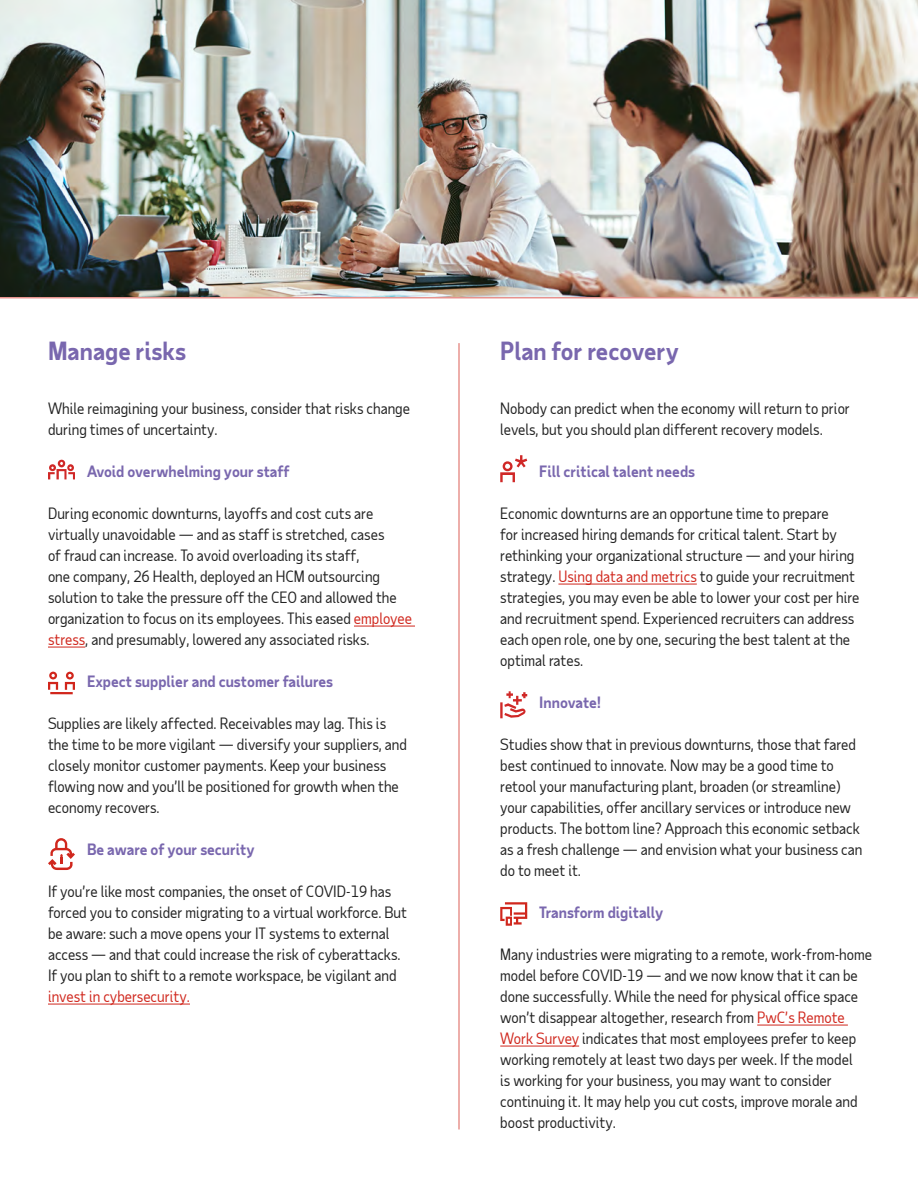
<style>
.page{position:relative;width:918px;height:1188px;background:#fff}
.page>*{position:absolute;margin:0;border:0;box-sizing:border-box;transform-origin:0 0}
.t1{font:700 24px "Taub Sans";color:#7967ae}
.t2{font:15px/21px "Taub Sans";color:#222}
.t3{font:700 15px "Taub Sans";color:#7967ae}
.t4{font:15px "Taub Sans";color:#d0271d}
.s1{color:#d0271d}
</style>
<div class="page">
<hr style="left:354px;top:626px;width:61px;height:1px;background:#d0271d">
<hr style="left:48px;top:647px;width:37px;height:1px;background:#d0271d">
<hr style="left:48px;top:1004px;width:142px;height:1px;background:#d0271d">
<img style="left:0;top:0;width:918px;height:297px">
<hr style="left:0;top:297px;width:918px;height:1px;background:#d0271d">
<hr style="left:558px;top:584px;width:139px;height:1px;background:#d0271d">
<hr style="left:757px;top:1025px;width:91px;height:1px;background:#d0271d">
<hr style="left:500px;top:1046px;width:79px;height:1px;background:#d0271d">
<svg style="left:48px;top:460px;width:27px;height:19px"></svg>
<svg style="left:48px;top:838px;width:27px;height:32px"></svg>
<svg style="left:500px;top:455px;width:27px;height:27px"></svg>
<hr style="left:50px;top:692px;width:23px;height:2px;background:#d1261c">
<svg style="left:65px;top:672px;width:10px;height:18px"></svg>
<svg style="left:48px;top:672px;width:10px;height:18px"></svg>
<svg style="left:500px;top:691px;width:27px;height:27px"></svg>
<svg style="left:500px;top:902px;width:27px;height:24px"></svg>
<hr style="left:458px;top:343px;width:2px;height:787px;background:#d0271d">
<h1 class="t1" style="left:48px;top:335px;width:140px">Manage risks</h1>
<p class="t2" style="left:48px;top:398px;width:364px">While reimagining your business, consider that risks change during times of uncertainty.</p>
<p class="t3" style="left:87px;top:462px;width:204px">Avoid overwhelming your staff</p>
<p class="t2" style="left:48px;top:503px;width:366px">During economic downturns, layoffs and cost cuts are virtually unavoidable — and as staff is stretched, cases<br>of fraud can increase. To avoid overloading its staff,<br>one company, 26 Health, deployed an HCM outsourcing solution to take the pressure off the CEO and allowed the organization to focus on its employees. This eased <span class="s1">employee stress</span>, and presumably, lowered any associated risks.</p>
<p class="t3" style="left:87px;top:672px;width:248px">Expect supplier and customer failures</p>
<p class="t2" style="left:48px;top:713px;width:361px">Supplies are likely affected. Receivables may lag. This is the time to be more vigilant — diversify your suppliers, and closely monitor customer payments. Keep your business flowing now and you’ll be positioned for growth when the economy recovers.</p>
<p class="t3" style="left:87px;top:840px;width:169px">Be aware of your security</p>
<p class="t2" style="left:48px;top:881px;width:361px">If you’re like most companies, the onset of COVID-19 has forced you to consider migrating to a virtual workforce. But be aware: such a move opens your IT systems to external access — and that could increase the risk of cyberattacks.<br>If you plan to shift to a remote workspace, be vigilant and</p>
<p class="t4" style="left:48px;top:987px;width:144px">invest in cybersecurity.</p>
<h1 class="t1" style="left:500px;top:335px;width:180px">Plan for recovery</h1>
<p class="t2" style="left:500px;top:398px;width:351px">Nobody can predict when the economy will return to prior levels, but you should plan different recovery models.</p>
<p class="t3" style="left:539px;top:462px;width:157px">Fill critical talent needs</p>
<p class="t2" style="left:500px;top:503px;width:361px">Economic downturns are an opportune time to prepare<br>for increased hiring demands for critical talent. Start by rethinking your organizational structure — and your hiring strategy. <span class="s1">Using data and metrics</span> to guide your recruitment strategies, you may even be able to lower your cost per hire and recruitment spend. Experienced recruiters can address each open role, one by one, securing the best talent at the optimal rates.</p>
<p class="t3" style="left:539px;top:693px;width:63px">Innovate!</p>
<p class="t2" style="left:500px;top:734px;width:364px">Studies show that in previous downturns, those that fared best continued to innovate. Now may be a good time to retool your manufacturing plant, broaden (or streamline) your capabilities, offer ancillary services or introduce new products. The bottom line? Approach this economic setback as a fresh challenge — and envision what your business can do to meet it.</p>
<p class="t3" style="left:539px;top:903px;width:126px">Transform digitally</p>
<p class="t2" style="left:500px;top:944px;width:373px">Many industries were migrating to a remote, work-from-home model before COVID-19 — and we now know that it can be done successfully. While the need for physical office space won’t disappear altogether, research from <span class="s1">PwC’s Remote Work Survey</span> indicates that most employees prefer to keep working remotely at least two days per week. If the model<br>is working for your business, you may want to consider continuing it. It may help you cut costs, improve morale and boost productivity.</p>
</div>
